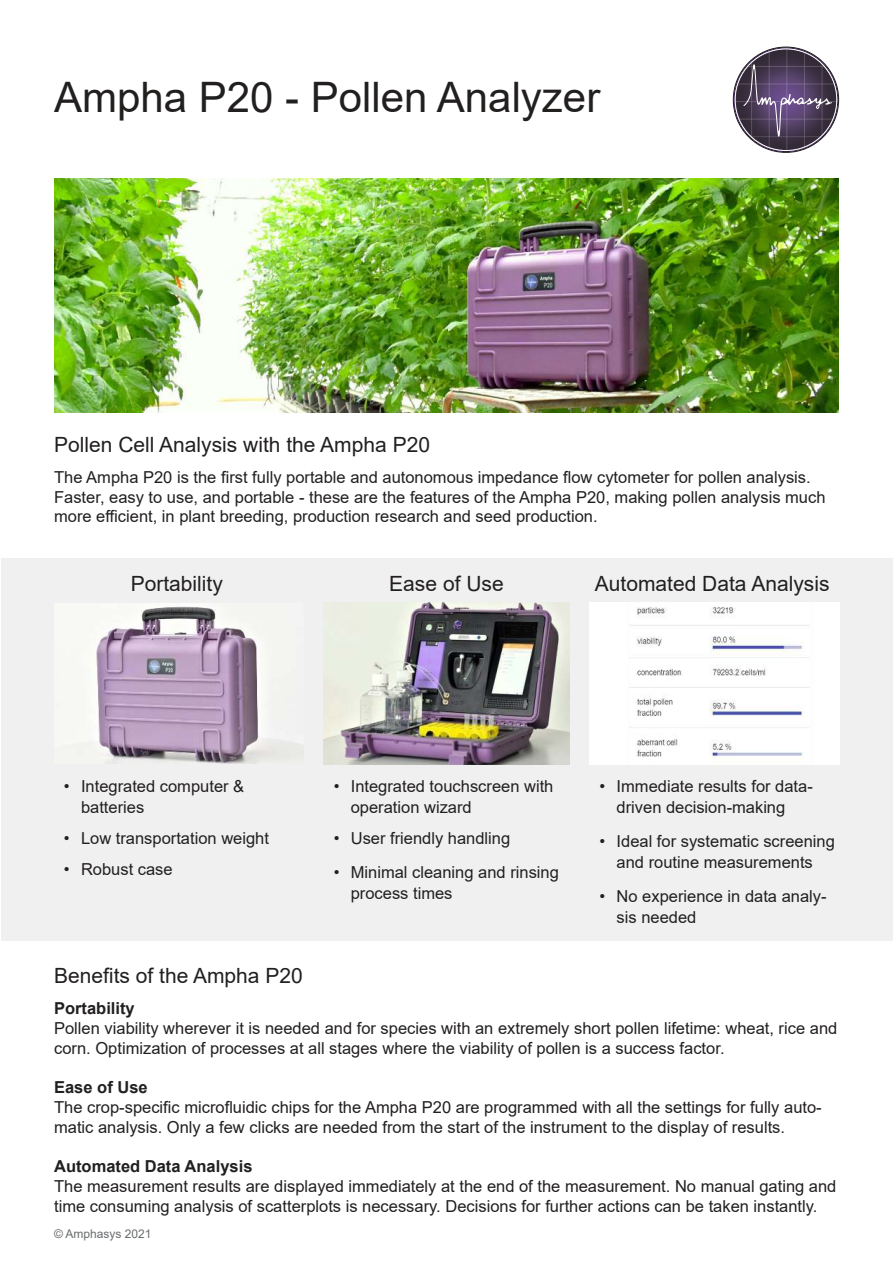
<style>
.page{position:relative;width:893px;height:1263px;background:#fff}
.page>*{position:absolute;margin:0;border:0;box-sizing:border-box;transform-origin:0 0}
.t1{font:42px "Arial";color:#221f1f}
.t2{font:21px "Arial";color:#221f1f}
.t3{font:16.5px/21px "Arial";color:#221f1f}
.t4{font:700 16.5px "Arial";color:#221f1f}
.t5{font:12px "Arial";color:#6a6c6e}
</style>
<div class="page">
<div style="left:1px;top:558px;width:891px;height:383px;background:#f0f0f0"></div>
<svg style="left:734px;top:47px;width:104px;height:105px"></svg>
<hr style="left:752px;top:136px;width:69px;height:1px;background:#fff">
<hr style="left:739px;top:119px;width:94px;height:1px;background:#fff">
<hr style="left:735px;top:101px;width:102px;height:1px;background:#fff">
<hr style="left:738px;top:83px;width:96px;height:2px;background:#fff">
<hr style="left:748px;top:66px;width:76px;height:1px;background:#fff">
<hr style="left:821px;top:64px;width:1px;height:71px;background:#fff">
<hr style="left:804px;top:52px;width:1px;height:95px;background:#fff">
<hr style="left:786px;top:49px;width:1px;height:101px;background:#fff">
<hr style="left:769px;top:52px;width:1px;height:96px;background:#fff">
<hr style="left:751px;top:62px;width:1px;height:75px;background:#fff">
<img style="left:54px;top:179px;width:785px;height:234px">
<img style="left:83px;top:604px;width:221px;height:159px">
<img style="left:324px;top:603px;width:245px;height:162px">
<div style="left:590px;top:603px;width:250px;height:162px;background:#fff"></div>
<img style="left:629px;top:606px;width:181px;height:157px">
<h1 class="t1" style="left:54px;top:82px;width:548px">Ampha P20 - Pollen Analyzer</h1>
<p class="t2" style="left:54px;top:437px;width:377px">Pollen Cell Analysis with the Ampha P20</p>
<p class="t3" style="left:54px;top:467px;width:773px;line-height:19.8px">The Ampha P20 is the first fully portable and autonomous impedance flow cytometer for pollen analysis.<br>Faster, easy to use, and portable - these are the features of the Ampha P20, making pollen analysis much more efficient, in plant breeding, production research and seed production.</p>
<p class="t2" style="left:131px;top:569px;width:94px">Portability</p>
<p class="t2" style="left:389px;top:569px;width:116px">Ease of Use</p>
<p class="t2" style="left:595px;top:569px;width:236px">Automated Data Analysis</p>
<p class="t3" style="left:81px;top:777px;width:165px;text-indent:-17px">• Integrated computer &amp; batteries</p>
<p class="t3" style="left:64px;top:829px;width:207px">• Low transportation weight</p>
<p class="t3" style="left:64px;top:860px;width:110px">• Robust case</p>
<p class="t3" style="left:351px;top:777px;width:204px;text-indent:-17px">• Integrated touchscreen with operation wizard</p>
<p class="t3" style="left:334px;top:829px;width:178px">• User friendly handling</p>
<p class="t3" style="left:351px;top:863px;width:210px;text-indent:-17px">• Minimal cleaning and rinsing process times</p>
<p class="t3" style="left:617px;top:777px;width:198px;text-indent:-17px">• Immediate results for data&shy;driven decision-making</p>
<p class="t3" style="left:600px;top:832px;width:237px;text-align:center">• Ideal for systematic screening and routine measurements</p>
<p class="t3" style="left:617px;top:887px;width:212px;text-indent:-17px">• No experience in data analy&shy;sis needed</p>
<p class="t2" style="left:54px;top:961px;width:250px">Benefits of the Ampha P20</p>
<p class="t4" style="left:54px;top:1002px;width:82px">Portability</p>
<p class="t3" style="left:54px;top:1018px;width:785px;line-height:19.8px">Pollen viability wherever it is needed and for species with an extremely short pollen lifetime: wheat, rice and corn. Optimization of processes at all stages where the viability of pollen is a success factor.</p>
<p class="t4" style="left:54px;top:1081px;width:95px">Ease of Use</p>
<p class="t3" style="left:54px;top:1097px;width:769px;line-height:19.8px">The crop-specific microfluidic chips for the Ampha P20 are programmed with all the settings for fully auto&shy;matic analysis. Only a few clicks are needed from the start of the instrument to the display of results.</p>
<p class="t4" style="left:54px;top:1160px;width:200px">Automated Data Analysis</p>
<p class="t3" style="left:54px;top:1176px;width:784px;line-height:19.8px">The measurement results are displayed immediately at the end of the measurement. No manual gating and time consuming analysis of scatterplots is necessary. Decisions for further actions can be taken instantly.</p>
<p class="t5" style="left:54px;top:1229px;width:99px">© Amphasys 2021</p>
</div>
